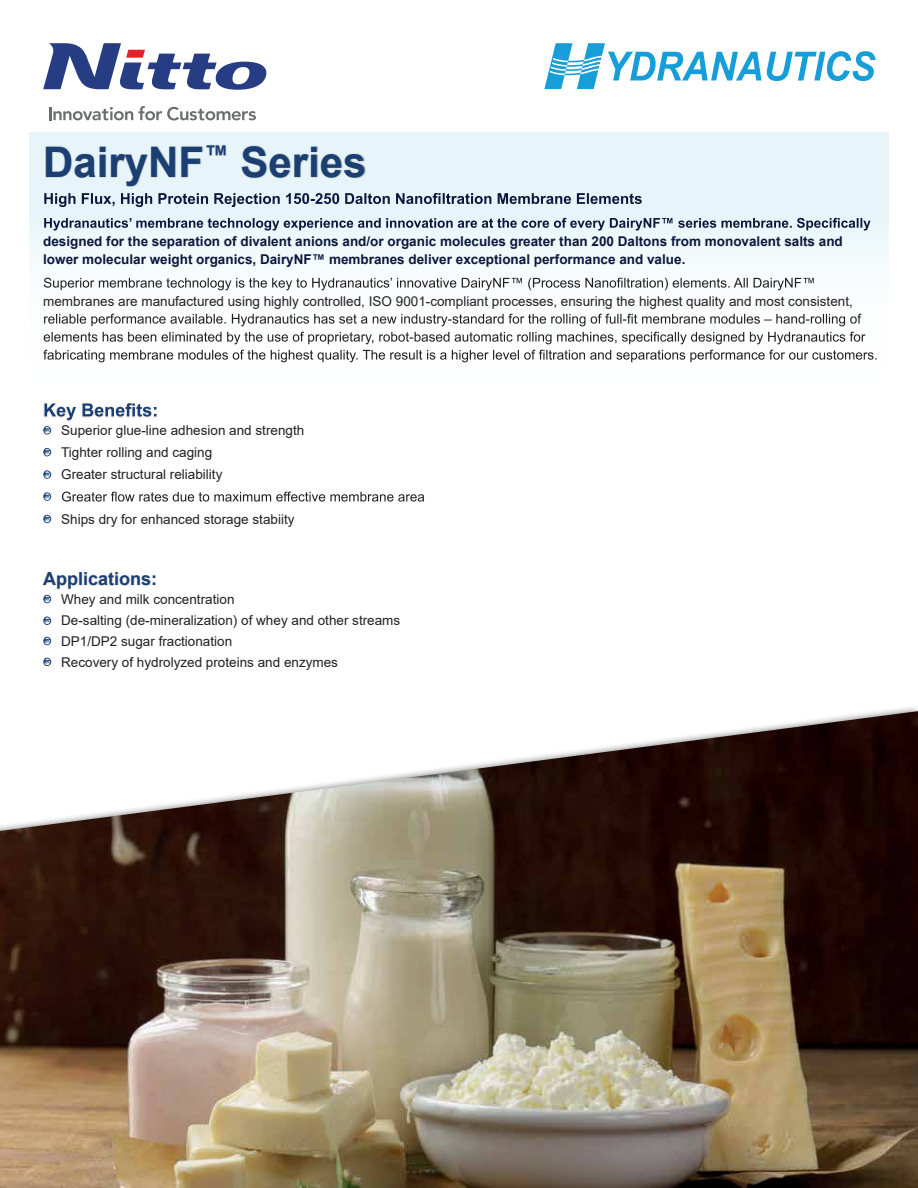
<style>
.page{position:relative;width:918px;height:1188px;background:#fff}
.page>*{position:absolute;margin:0;border:0;box-sizing:border-box;transform-origin:0 0}
.t1{font:700 42px "Arial";color:#1b3f72}
.t2{font:700 18px "Arial";color:#1b3f72}
.t3{font:13.5px/22.2px "Arial";color:#231f20}
.t4{font:700 13.5px/18px "Arial";color:#0b183d}
</style>
<div class="page">
<div style="left:29px;top:133px;width:860px;height:365px;background:linear-gradient(to bottom,#e6f5fa,#fff)"></div>
<svg style="left:45px;top:145px;width:321px;height:42px;background:#cedbe0"></svg>
<svg style="left:44px;top:218px;width:827px;height:13px;background:#aab7c4"></svg>
<svg style="left:44px;top:278px;width:770px;height:12px"></svg>
<svg style="left:44px;top:314px;width:817px;height:12px"></svg>
<svg style="left:44px;top:332px;width:822px;height:12px"></svg>
<svg style="left:43px;top:350px;width:834px;height:12px"></svg>
<svg style="left:44px;top:193px;width:598px;height:14px;background:#a2b0bf"></svg>
<svg style="left:43px;top:572px;width:113px;height:18px"></svg>
<svg style="left:44px;top:595px;width:7px;height:8px"></svg>
<svg style="left:44px;top:617px;width:7px;height:8px"></svg>
<svg style="left:44px;top:637px;width:7px;height:8px"></svg>
<svg style="left:44px;top:658px;width:7px;height:8px"></svg>
<svg style="left:43px;top:403px;width:115px;height:19px"></svg>
<svg style="left:45px;top:403px;width:111px;height:17px"></svg>
<svg style="left:62px;top:492px;width:362px;height:10px"></svg>
<div style="left:44px;top:426px;width:7px;height:8px;border:1px solid #1b3f72;border-radius:50%"></div>
<svg style="left:44px;top:427px;width:7px;height:7px"></svg>
<svg style="left:44px;top:448px;width:7px;height:8px"></svg>
<svg style="left:44px;top:471px;width:7px;height:7px"></svg>
<svg style="left:44px;top:493px;width:7px;height:7px"></svg>
<svg style="left:44px;top:515px;width:7px;height:8px"></svg>
<img style="left:0;top:711px;width:918px;height:477px">
<svg style="left:43px;top:43px;width:224px;height:47px"></svg>
<svg style="left:49px;top:106px;width:207px;height:14px"></svg>
<svg style="left:767px;top:51px;width:109px;height:30px"></svg>
<svg style="left:544px;top:43px;width:217px;height:46px"></svg>
<h1 class="t1" style="left:43px;top:146px;width:325px">DairyNF<sup>™</sup> Series</h1>
<p class="t4" style="left:43px;top:233px;width:801px">designed for the separation of divalent anions and/or organic molecules greater than 200 Daltons from monovalent salts and lower molecular weight organics, DairyNF™ membranes deliver exceptional performance and value.</p>
<p class="t3" style="left:43px;top:291px;width:811px">membranes are manufactured using highly controlled, ISO 9001-compliant processes, ensuring the highest quality and most consistent,</p>
<p class="t3" style="left:43px;top:420px;width:263px">ï Superior glue-line adhesion and strength ï Tighter rolling and caging<br>ï Greater structural reliability<br>ï<br>ï Ships dry for enhanced storage stabiity</p>
<h2 class="t2" style="left:43px;top:572px;width:116px">Applications:</h2>
<p class="t3" style="left:43px;top:590px;width:359px;line-height:21px">ï Whey and milk concentration<br>ï De-salting (de-mineralization) of whey and other streams ï DP1/DP2 sugar fractionation<br>ï Recovery of hydrolyzed proteins and enzymes</p>
</div>
